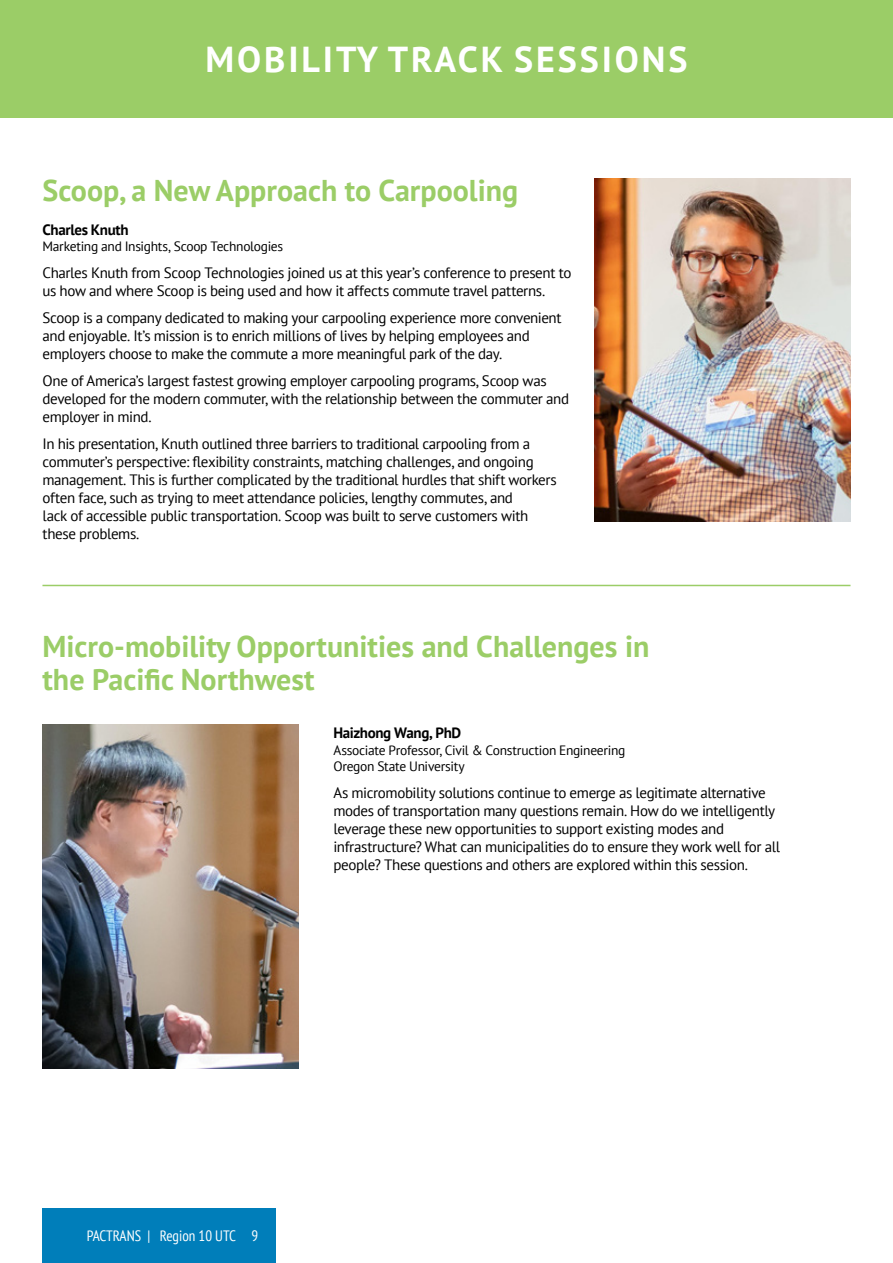
<style>
.page{position:relative;width:893px;height:1263px;background:#fff}
.page>*{position:absolute;margin:0;border:0;box-sizing:border-box;transform-origin:0 0}
.t1{font:700 36px "PT Sans";letter-spacing:.08em;color:#fff}
.t2{font:700 30px/33px "PT Sans";color:#9bcd67}
.t3{font:15px/18px "PT Sans";letter-spacing:-.025em;color:#000}
.t4{font:700 15px "PT Sans";letter-spacing:-.025em;color:#000}
.t5{font:condensed 15px "PT Sans";color:#fff}
.t6{font:13.5px/16.5px "PT Sans";letter-spacing:-.02em;color:#000}
</style>
<div class="page">
<div style="left:43px;top:1209px;width:233px;height:54px;background:#007eba"></div>
<div style="left:0;top:0;width:893px;height:118px;background:#9bcd67"></div>
<img style="left:43px;top:725px;width:255px;height:343px">
<img style="left:595px;top:178px;width:256px;height:343px">
<hr style="left:42px;top:585px;width:808px;height:1px;background:#9bcd67">
<h1 class="t1" style="left:205px;top:35px;width:483px">MOBILITY TRACK SESSIONS</h1>
<h2 class="t2" style="left:43px;top:173px;width:477px">Scoop, a New Approach to Carpooling</h2>
<p class="t4" style="left:43px;top:220px;width:88px">Charles Knuth</p>
<p class="t6" style="left:43px;top:238px;width:242px">Marketing and Insights, Scoop Technologies</p>
<p class="t3" style="left:43px;top:264px;width:530px">Charles Knuth from Scoop Technologies joined us at this year’s conference to present to us how and where Scoop is being used and how it affects commute travel patterns.</p>
<p class="t3" style="left:43px;top:309px;width:521px">Scoop is a company dedicated to making your carpooling experience more convenient and enjoyable. It’s mission is to enrich millions of lives by helping employees and employers choose to make the commute a more meaningful park of the day.</p>
<p class="t3" style="left:43px;top:372px;width:528px">One of America’s largest fastest growing employer carpooling programs, Scoop was developed for the modern commuter, with the relationship between the commuter and employer in mind.</p>
<p class="t3" style="left:43px;top:435px;width:516px">In his presentation, Knuth outlined three barriers to traditional carpooling from a commuter’s perspective: flexibility constraints, matching challenges, and ongoing management. This is further complicated by the traditional hurdles that shift workers often face, such as trying to meet attendance policies, lengthy commutes, and<br>lack of accessible public transportation. Scoop was built to serve customers with these problems.</p>
<h2 class="t2" style="left:43px;top:629px;width:608px">Micro-mobility Opportunities and Challenges in the Pacific Northwest</h2>
<p class="t4" style="left:333px;top:723px;width:129px">Haizhong Wang, PhD</p>
<p class="t6" style="left:333px;top:741px;width:294px">Associate Professor, Civil &amp; Construction Engineering<br>Oregon State University</p>
<p class="t3" style="left:333px;top:783px;width:448px">As micromobility solutions continue to emerge as legitimate alternative modes of transportation many questions remain. How do we intelligently leverage these new opportunities to support existing modes and infrastructure? What can municipalities do to ensure they work well for all people? These questions and others are explored within this session.</p>
<p class="t5" style="left:87px;top:1226px;width:173px">PACTRANS | Region 10 UTC 9</p>
</div>
